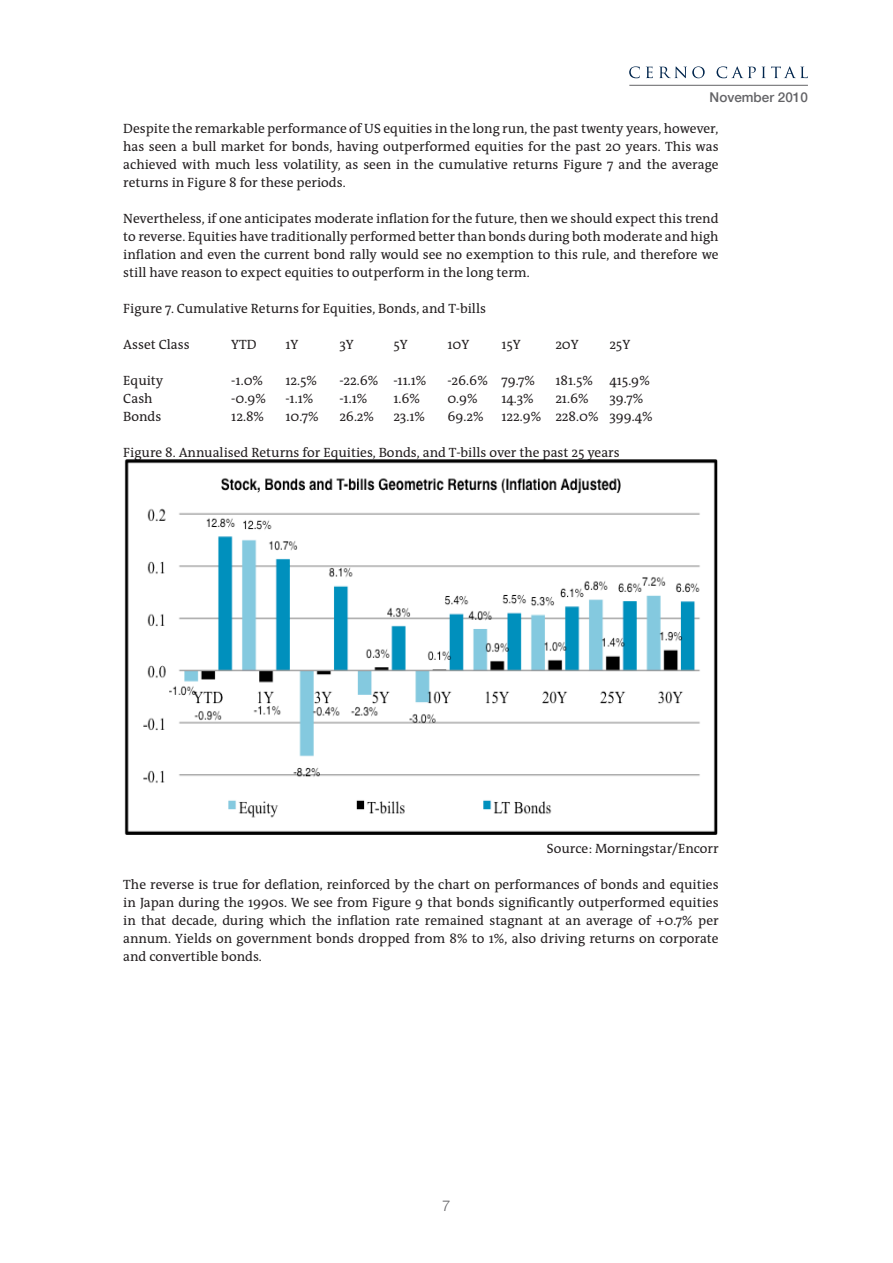
<style>
.page{position:relative;width:893px;height:1263px;background:#fff}
.page>*{position:absolute;margin:0;border:0;box-sizing:border-box;transform-origin:0 0}
.t1{font:300 15px "Helvetica Neue";color:#636366}
.Text{font:13.5px/18px "The Antiqua B5";color:#231f20;text-align:justify}
.t2{font:500 13.5px "Helvetica Neue";color:#636366}
</style>
<div class="page">
<svg style="left:629px;top:66px;width:11px;height:12px"></svg>
<svg style="left:646px;top:67px;width:7px;height:11px"></svg>
<svg style="left:659px;top:66px;width:46px;height:12px"></svg>
<svg style="left:716px;top:66px;width:40px;height:12px"></svg>
<svg style="left:762px;top:66px;width:46px;height:12px"></svg>
<hr style="left:629px;top:85px;width:179px;height:1px;background:#636366">
<img style="left:124px;top:459px;width:594px;height:376px">
<p class="t2" style="left:710px;top:89px;width:100px">November 2010</p>
<p class="Text" style="left:123px;top:120px;width:597px">Despite the remarkable performance of US equities in the long run, the past twenty years, however, has seen a bull market for bonds, having outperformed equities for the past 20 years. This was achieved with much less volatility, as seen in the cumulative returns Figure 7 and the average returns in Figure 8 for these periods.</p>
<p class="Text" style="left:123px;top:210px;width:597px">Nevertheless, if one anticipates moderate inflation for the future, then we should expect this trend to reverse. Equities have traditionally performed better than bonds during both moderate and high inflation and even the current bond rally would see no exemption to this rule, and therefore we still have reason to expect equities to outperform in the long term.</p>
<p class="Text" style="left:123px;top:300px;width:364px">Figure 7. Cumulative Returns for Equities, Bonds, and T-bills</p>
<p class="Text" style="left:123px;top:336px;width:68px">Asset Class</p>
<p class="Text" style="left:231px;top:336px;width:27px">YTD</p>
<p class="Text" style="left:285px;top:336px;width:15px">1Y</p>
<p class="Text" style="left:339px;top:336px;width:16px">3Y</p>
<p class="Text" style="left:393px;top:336px;width:16px">5Y</p>
<p class="Text" style="left:447px;top:336px;width:23px">10Y</p>
<p class="Text" style="left:501px;top:336px;width:21px">15Y</p>
<p class="Text" style="left:555px;top:336px;width:25px">20Y</p>
<p class="Text" style="left:609px;top:336px;width:23px">25Y</p>
<p class="Text" style="left:123px;top:372px;width:42px">Equity</p>
<p class="Text" style="left:231px;top:372px;width:33px">-1.0%</p>
<p class="Text" style="left:285px;top:372px;width:33px">12.5%</p>
<p class="Text" style="left:339px;top:372px;width:89px">-22.6% -11.1%</p>
<p class="Text" style="left:447px;top:372px;width:89px">-26.6% 79.7%</p>
<p class="Text" style="left:555px;top:372px;width:96px">181.5% 415.9%</p>
<p class="Text" style="left:123px;top:390px;width:31px">Cash</p>
<p class="Text" style="left:231px;top:390px;width:36px">-0.9%</p>
<p class="Text" style="left:285px;top:390px;width:30px">-1.1%</p>
<p class="Text" style="left:339px;top:390px;width:30px">-1.1%</p>
<p class="Text" style="left:393px;top:390px;width:28px">1.6%</p>
<p class="Text" style="left:447px;top:390px;width:32px">0.9%</p>
<p class="Text" style="left:501px;top:390px;width:34px">14.3%</p>
<p class="Text" style="left:555px;top:390px;width:35px">21.6%</p>
<p class="Text" style="left:609px;top:390px;width:36px">39.7%</p>
<p class="Text" style="left:123px;top:408px;width:40px">Bonds</p>
<p class="Text" style="left:231px;top:408px;width:34px">12.8%</p>
<p class="Text" style="left:285px;top:408px;width:35px">10.7%</p>
<p class="Text" style="left:339px;top:408px;width:36px">26.2%</p>
<p class="Text" style="left:393px;top:408px;width:33px">23.1%</p>
<p class="Text" style="left:447px;top:408px;width:38px">69.2%</p>
<p class="Text" style="left:501px;top:408px;width:153px">122.9% 228.0% 399.4%</p>
<p class="Text" style="left:123px;top:444px;width:498px">Figure 8. Annualised Returns for Equities, Bonds, and T-bills over the past 25 years</p>
<p class="Text" style="left:547px;top:840px;width:173px">Source: Morningstar/Encorr</p>
<p class="Text" style="left:123px;top:876px;width:597px">The reverse is true for deflation, reinforced by the chart on performances of bonds and equities in Japan during the 1990s. We see from Figure 9 that bonds significantly outperformed equities in that decade, during which the inflation rate remained stagnant at an average of +0.7% per annum. Yields on government bonds dropped from 8% to 1%, also driving returns on corporate and convertible bonds.</p>
<p class="t1" style="left:442px;top:1197px;width:10px">7</p>
</div>
